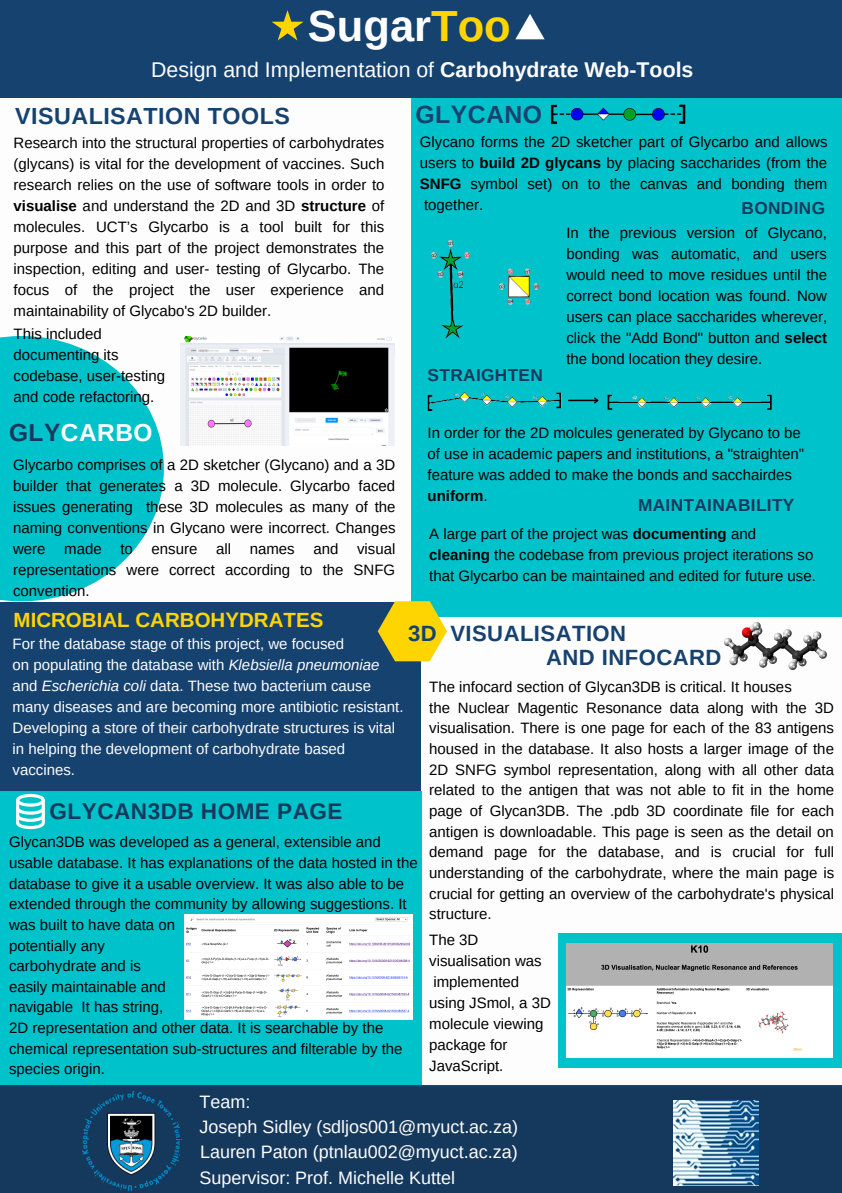
<style>
.page{position:relative;width:842px;height:1193px;background:#fff}
.page>*{position:absolute;margin:0;border:0;box-sizing:border-box;transform-origin:0 0}
.t1{font:700 43.5px "Arimo";color:#fdfdfd}
.t2{font:700 24.75px "Arimo";letter-spacing:.02em;color:#164270}
.t3{font:700 24.5px "Arimo";letter-spacing:.02em;color:#fff}
.t4{font:700 23.25px "Arimo";letter-spacing:.02em;color:#164270}
.t5{font:700 22.55px "Arimo";letter-spacing:.02em;color:#15395d}
.t6{font:700 22.1px/24px "Arimo";letter-spacing:.02em;color:#164270}
.t7{font:21.3px "Arimo";color:#fdfdfd}
.t8{font:700 20.5px "Arimo";color:#ffd501}
.t9{font:17.95px/25.1px "Arimo";color:#fdfdfd}
.t10{font:700 17.25px "Arimo";letter-spacing:.02em;color:#15395d}
.t11{font:15px/21px "Arimo";color:#000}
.t12{font:15px/21px "Arimo";color:#fdfdfd}
.s1{color:#ffd501}
.s2{font-weight:700}
.s3{color:#15395d}
.s4{font-style:italic}
</style>
<div class="page">
<div style="left:0;top:0;width:842px;height:1192px;background:#164270"></div>
<div style="left:421px;top:611px;width:421px;height:473px;background:#fdfdfd"></div>
<div style="left:0;top:790px;width:421px;height:294px;background:#00c2cb"></div>
<div style="left:0;top:98px;width:411px;height:503px;background:#fdfdfd"></div>
<div style="left:411px;top:98px;width:431px;height:518px;background:#00c2cb"></div>
<div style="left:0;top:1087px;width:842px;height:105px;background:#15395d"></div>
<img style="left:83px;top:1091px;width:98px;height:99px">
<img style="left:673px;top:1100px;width:85px;height:85px">
<img style="left:550px;top:104px;width:136px;height:21px">
<svg style="left:378px;top:601px;width:69px;height:60px"></svg>
<svg style="left:16px;top:793px;width:29px;height:36px"></svg>
<svg style="left:272px;top:10px;width:31px;height:30px"></svg>
<img style="left:181px;top:336px;width:213px;height:109px">
<img style="left:431px;top:240px;width:108px;height:99px">
<img style="left:607px;top:394px;width:165px;height:16px">
<img style="left:378px;top:370px;width:215px;height:76px">
<svg style="left:515px;top:14px;width:30px;height:25px"></svg>
<hr style="left:568px;top:399px;width:30px;height:2px;background:#000">
<svg style="left:593px;top:397px;width:6px;height:7px"></svg>
<div style="left:558px;top:933px;width:284px;height:134px;background:#00c2cb"></div>
<img style="left:185px;top:914px;width:227px;height:105px">
<img style="left:566px;top:943px;width:266px;height:114px">
<svg style="left:0;top:336px;width:164px;height:265px;fill:#00c2cb"></svg>
<img style="left:724px;top:622px;width:102px;height:47px">
<h1 class="t1" style="left:308px;top:2px;width:204px">Sugar<span class="s1">Too</span></h1>
<h3 class="t7" style="left:151px;top:57px;width:544px">Design and Implementation of <span class="s2">Carbohydrate Web-Tools</span></h3>
<h3 class="t4" style="left:15px;top:103px;width:276px">VISUALISATION TOOLS</h3>
<h2 class="t2" style="left:415px;top:100px;width:128px">GLYCANO</h2>
<p class="t11" style="left:14px;top:132px;width:372px;text-align:justify">Research into the structural properties of carbohydrates (glycans) is vital for the development of vaccines. Such research relies on the use of software tools in order to <span class="s2">visualise</span> and understand the 2D and 3D <span class="s2">structure</span> of molecules. UCT’s Glycarbo is a tool built for this purpose and this part of the project demonstrates the inspection, editing and user- testing of Glycarbo. The focus of the project the user experience and maintainability of Glycabo's 2D builder.</p>
<p class="t11" style="left:14px;top:323px;width:153px">This included documenting its codebase, user-testing and code refactoring.</p>
<h3 class="t3" style="left:9px;top:419px;width:145px"><span class="s3">GLY</span>CARBO</h3>
<p class="t11" style="left:13px;top:454px;width:384px;text-align:justify">Glycarbo comprises of a 2D sketcher (Glycano) and a 3D builder that generates a 3D molecule. Glycarbo faced issues generating these 3D molecules as many of the naming conventions in Glycano were incorrect. Changes were made to ensure all names and visual representations were correct according to the SNFG convention.</p>
<p class="t11" style="left:420px;top:131px;width:409px;text-align:justify">Glycano forms the 2D sketcher part of Glycarbo and allows users to <span class="s2">build 2D glycans</span> by placing saccharides (from the <span class="s2">SNFG</span> symbol set) on to the canvas and bonding them together.</p>
<p class="t10" style="left:741px;top:198px;width:85px">BONDING</p>
<p class="t10" style="left:428px;top:365px;width:117px">STRAIGHTEN</p>
<p class="t11" style="left:566px;top:222px;width:262px;text-align:justify">In the previous version of Glycano, bonding was automatic, and users would need to move residues until the correct bond location was found. Now users can place saccharides wherever, click the "Add Bond" button and <span class="s2">select </span>the bond location they desire.</p>
<p class="t11" style="left:428px;top:422px;width:378px">In order for the 2D molcules generated by Glycano to be of use in academic papers and institutions, a "straighten" feature was added to make the bonds and sacchairdes <span class="s2">uniform</span>.</p>
<p class="t11" style="left:429px;top:523px;width:388px">A large part of the project was <span class="s2">documenting</span> and <span class="s2">cleaning</span> the codebase from previous project iterations so that Glycarbo can be maintained and edited for future use.</p>
<p class="t10" style="left:638px;top:495px;width:158px">MAINTAINABILITY</p>
<h3 class="t8" style="left:14px;top:608px;width:311px">MICROBIAL CARBOHYDRATES</h3>
<h3 class="t6" style="left:546px;top:621px;width:177px;text-indent:-138px">3D VISUALISATION<br>AND INFOCARD</h3>
<p class="t12" style="left:13px;top:633px;width:392px">For the database stage of this project, we focused<br>on populating the database with <span class="s4">Klebsiella pneumoniae </span>and <span class="s4">Escherichia coli</span> data. These two bacterium cause many diseases and are becoming more antibiotic resistant.<br>Developing a store of their carbohydrate structures is vital in helping the development of carbohydrate based vaccines.</p>
<p class="t11" style="left:429px;top:676px;width:406px;line-height:20.6px">The infocard section of Glycan3DB is critical. It houses<br>the Nuclear Magentic Resonance data along with the 3D visualisation. There is one page for each of the 83 antigens housed in the database. It also hosts a larger image of the 2D SNFG symbol representation, along with all other data related to the antigen that was not able to fit in the home page of Glycan3DB. The .pdb 3D coordinate file for each antigen is downloadable. This page is seen as the detail on demand page for the database, and is crucial for full understanding of the carbohydrate, where the main page is crucial for getting an overview of the carbohydrate's physical structure.</p>
<h3 class="t5" style="left:50px;top:798px;width:294px">GLYCAN3DB HOME PAGE</h3>
<p class="t11" style="left:9px;top:831px;width:410px;line-height:20.6px">Glycan3DB was developed as a general, extensible and usable database. It has explanations of the data hosted in the database to give it a usable overview. It was also able to be extended through the community by allowing suggestions. It was built to have data on<br>potentially any<br>carbohydrate and is<br>easily maintainable and<br>navigable It has string,<br>2D representation and other data. It is searchable by the chemical representation sub-structures and filterable by the species origin.</p>
<p class="t11" style="left:429px;top:928px;width:123px">The 3D visualisation was implemented using JSmol, a 3D molecule viewing package for<br>JavaScript.</p>
<p class="t9" style="left:199px;top:1089px;width:320px">Team:<br>Joseph Sidley (sdljos001@myuct.ac.za)<br>Lauren Paton (ptnlau002@myuct.ac.za)<br>Supervisor: Prof. Michelle Kuttel</p>
</div>
